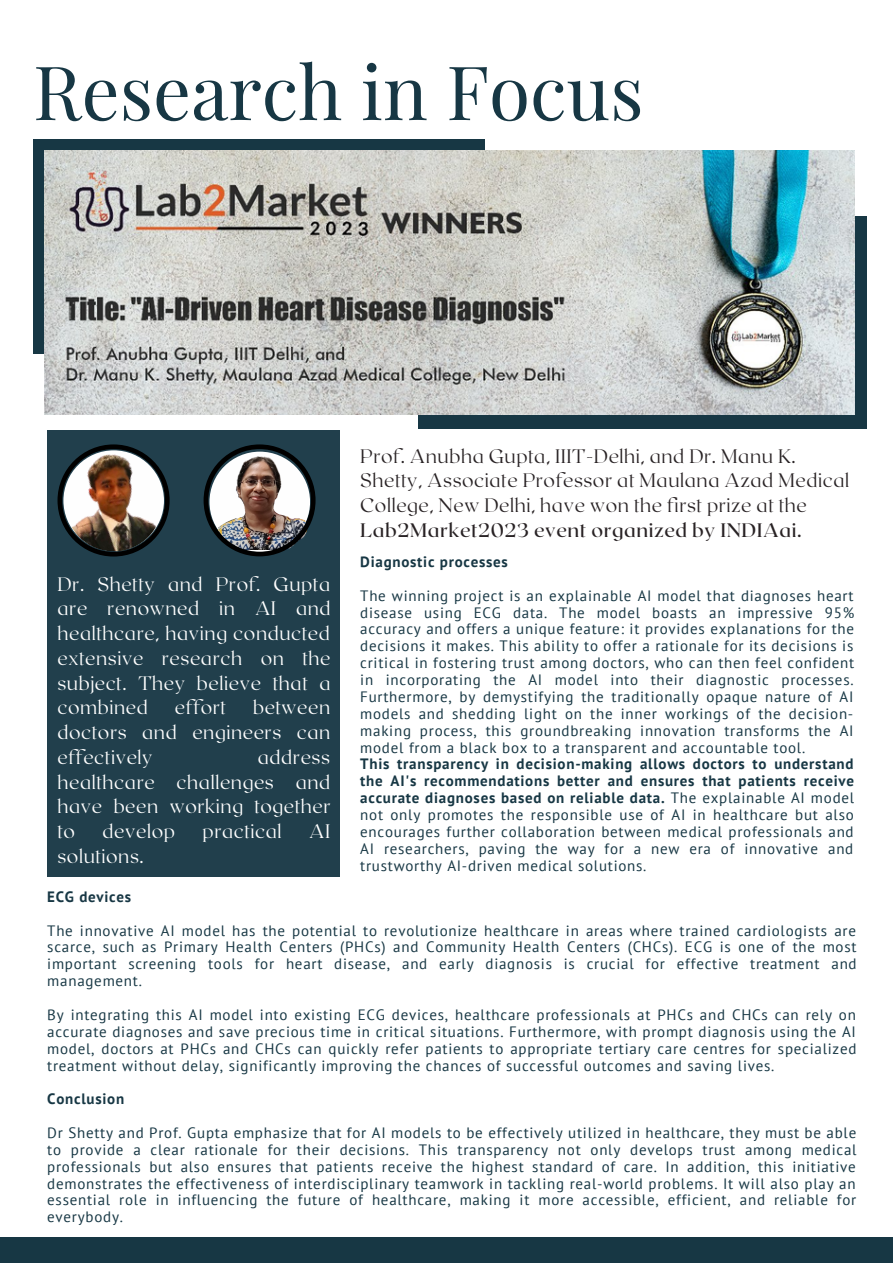
<style>
.page{position:relative;width:893px;height:1264px;background:#fff}
.page>*{position:absolute;margin:0;border:0;box-sizing:border-box;transform-origin:0 0}
.t1{font:75px "Playfair Display";color:#173744}
.t2{font:100 19.5px/24.8px "Roxborough CF";letter-spacing:.03em;color:#fff;text-align:justify}
.t3{font:100 19.5px/24.8px "Roxborough CF";letter-spacing:.03em;color:#282224}
.t4{font:15px/16.8px "PT Sans";letter-spacing:.05em;color:#173744;text-align:justify}
.t5{font:700 15px "PT Sans";letter-spacing:.05em;color:#173744}
.s1{font-weight:500}
.s2{font-weight:700}
</style>
<div class="page">
<div style="left:47px;top:430px;width:292px;height:446px;background:#213f4c"></div>
<div style="left:33px;top:139px;width:451px;height:215px;background:#173744"></div>
<div style="left:417px;top:216px;width:449px;height:212px;background:#173744"></div>
<img style="left:45px;top:150px;width:809px;height:264px">
<div style="left:0;top:1236px;width:892px;height:26px;background:#173744"></div>
<img style="left:315px;top:449px;width:25px;height:100px">
<img style="left:203px;top:444px;width:112px;height:112px">
<svg style="left:57px;top:444px;width:113px;height:112px"></svg>
<img style="left:63px;top:452px;width:101px;height:101px">
<p class="t1" style="left:33px;top:39px;width:612px">Research in Focus</p>
<p class="t2" style="left:57px;top:570px;width:275px">Dr. Shetty and Prof. Gupta are renowned in AI and healthcare, having conducted extensive research on the subject. They believe that a combined</p>
<p class="t2" style="left:175px;top:694px;width:53px">effort</p>
<p class="t2" style="left:57px;top:694px;width:274px;text-indent:195px">between doctors and engineers can effectively</p>
<p class="t2" style="left:57px;top:743px;width:274px;text-indent:200px">address healthcare challenges and have been working together to</p>
<p class="t2" style="left:103px;top:818px;width:74px">develop</p>
<p class="t2" style="left:202px;top:818px;width:81px">practical</p>
<p class="t2" style="left:309px;top:818px;width:23px">AI</p>
<p class="t2" style="left:57px;top:842px;width:88px">solutions.</p>
<p class="t3" style="left:360px;top:442px;width:490px">Prof. Anubha Gupta, IIIT-Delhi, and Dr. Manu K.<br>Shetty, Associate Professor at Maulana Azad Medical College, New Delhi, have won the first prize at the <span class="s1">Lab2Market2023 event organized by INDIAai.</span></p>
<p class="t5" style="left:360px;top:551px;width:149px">Diagnostic processes</p>
<p class="t4" style="left:360px;top:586px;width:495px">The winning project is an explainable AI model that diagnoses heart disease using ECG data. The model boasts an impressive 95% accuracy and offers a unique feature: it provides explanations for the decisions it makes. This ability to offer a rationale for its decisions is critical in fostering trust among doctors, who can then feel confident in incorporating the AI model into their diagnostic processes.<br>Furthermore, by demystifying the traditionally opaque nature of AI models and shedding light on the inner workings of the decision&shy;making process, this groundbreaking innovation transforms the AI model from a black box to a transparent and accountable tool.</p>
<p class="t4" style="left:360px;top:755px;width:495px"><span class="s2">This transparency in decision-making allows doctors to understand the AI's recommendations better and ensures that patients receive accurate diagnoses based on reliable data.</span> The explainable AI model not only promotes the responsible use of AI in healthcare but also encourages further collaboration between medical professionals and AI researchers, paving the way for a new era of innovative and trustworthy AI-driven medical solutions.</p>
<p class="t5" style="left:47px;top:886px;width:85px">ECG devices</p>
<p class="t4" style="left:47px;top:921px;width:810px">The innovative AI model has the potential to revolutionize healthcare in areas where trained cardiologists are scarce, such as Primary Health Centers (PHCs) and Community Health Centers (CHCs). ECG is one of the most important screening tools for heart disease, and early diagnosis is crucial for effective treatment and management.</p>
<p class="t4" style="left:47px;top:1005px;width:810px">By integrating this AI model into existing ECG devices, healthcare professionals at PHCs and CHCs can rely on accurate diagnoses and save precious time in critical situations. Furthermore, with prompt diagnosis using the AI model, doctors at PHCs and CHCs can quickly refer patients to appropriate tertiary care centres for specialized treatment without delay, significantly improving the chances of successful outcomes and saving lives.</p>
<p class="t5" style="left:47px;top:1088px;width:78px">Conclusion</p>
<p class="t4" style="left:47px;top:1123px;width:810px">Dr Shetty and Prof. Gupta emphasize that for AI models to be effectively utilized in healthcare, they must be able to provide a clear rationale for their decisions. This transparency not only develops trust among medical professionals but also ensures that patients receive the highest standard of care. In addition, this initiative demonstrates the effectiveness of interdisciplinary teamwork in tackling real-world problems. It will also play an essential role in influencing the future of healthcare, making it more accessible, efficient, and reliable for everybody.</p>
</div>
